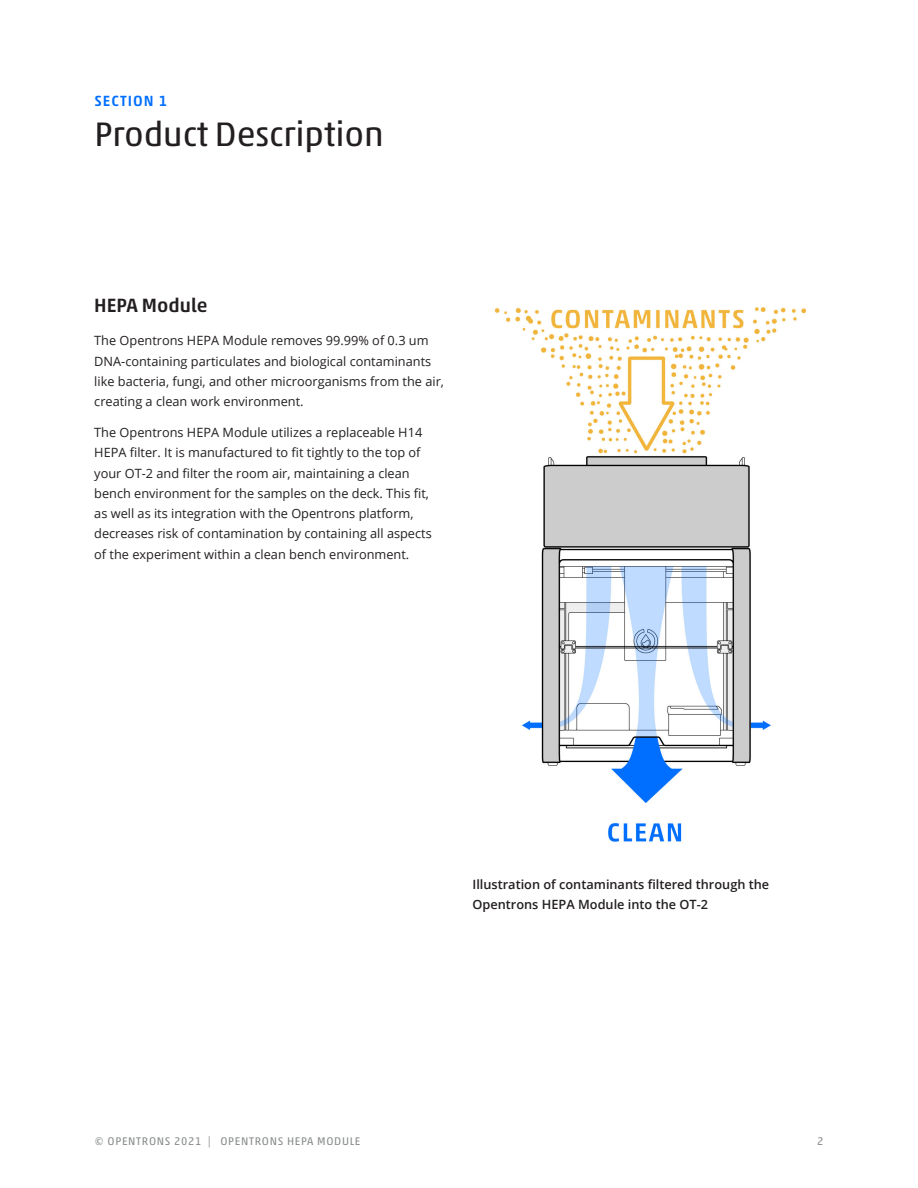
<style>
.page{position:relative;width:918px;height:1188px;background:#fff}
.page>*{position:absolute;margin:0;border:0;box-sizing:border-box;transform-origin:0 0}
.t1{font:34.5px "Akko Pro";letter-spacing:-.005em;color:#231f20}
.t2{font:500 19.5px "Akko Pro";color:#231f20}
.t3{font:500 15px "Akko Pro";letter-spacing:.07em;color:#006fff}
.t4{font:12.75px/20.2px "Open Sans";color:#231f20}
.t5{font:600 12.75px/20.2px "Open Sans";color:#231f20}
.t6{font:11.25px "Akko Pro";letter-spacing:.06em;color:#8a8d8e}
</style>
<div class="page">
<img style="left:494px;top:307px;width:312px;height:536px">
<p class="t3" style="left:94px;top:91px;width:74px">SECTION 1</p>
<p class="t1" style="left:94px;top:113px;width:291px">Product Description</p>
<p class="t2" style="left:94px;top:293px;width:115px">HEPA Module</p>
<p class="t4" style="left:94px;top:330px;width:351px">The Opentrons HEPA Module removes 99.99% of 0.3 um DNA-containing particulates and biological contaminants like bacteria, fungi, and other microorganisms from the air, creating a clean work environment.</p>
<p class="t4" style="left:94px;top:422px;width:339px">The Opentrons HEPA Module utilizes a replaceable H14<br>HEPA filter. It is manufactured to fit tightly to the top of your OT-2 and filter the room air, maintaining a clean bench environment for the samples on the deck. This fit, as well as its integration with the Opentrons platform, decreases risk of contamination by containing all aspects of the experiment within a clean bench environment.</p>
<p class="t5" style="left:472px;top:874px;width:298px">Illustration of contaminants filtered through the<br>Opentrons HEPA Module into the OT-2</p>
<p class="t6" style="left:94px;top:1135px;width:267px">© OPENTRONS 2021 | OPENTRONS HEPA MODULE</p>
<p class="t6" style="left:817px;top:1135px;width:8px">2</p>
</div>
